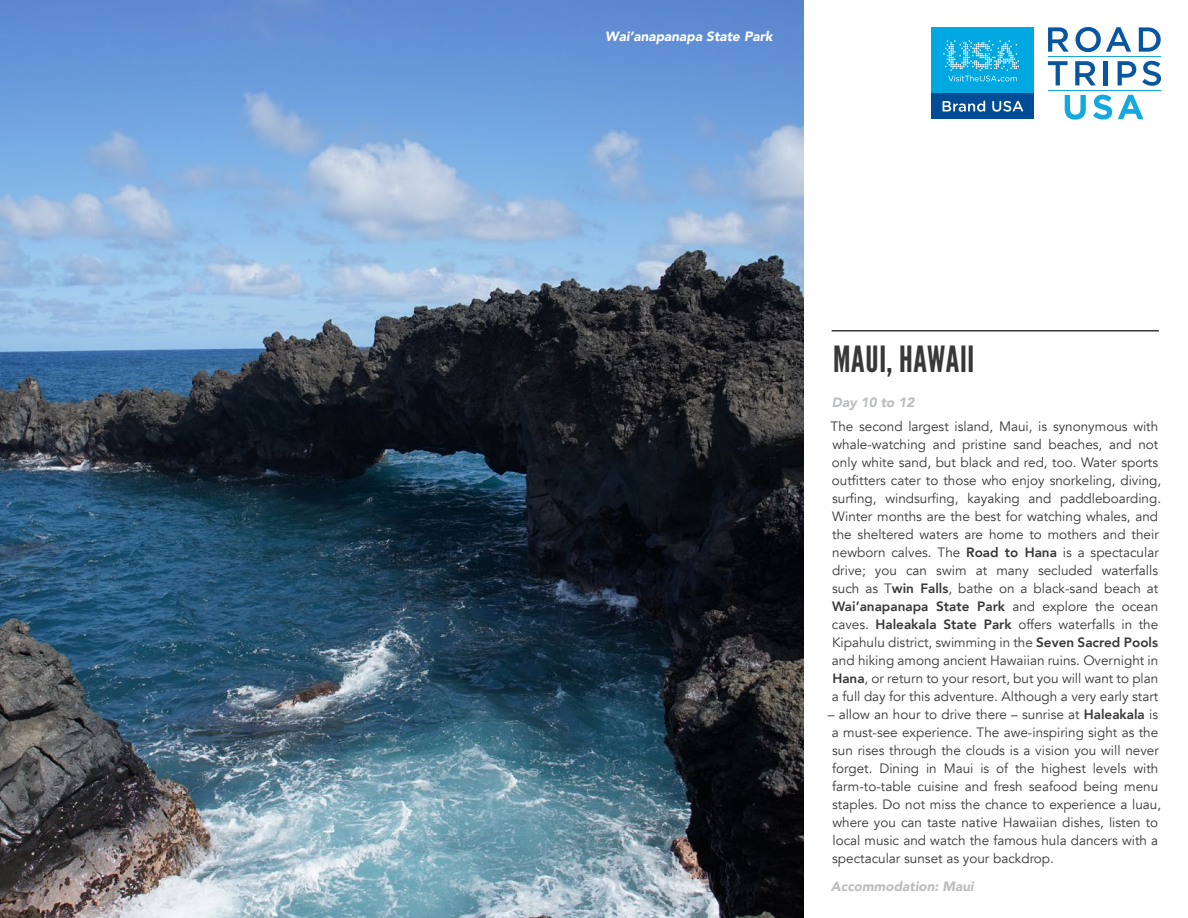
<style>
.page{position:relative;width:1188px;height:918px;background:#fff}
.page>*{position:absolute;margin:0;border:0;box-sizing:border-box;transform-origin:0 0}
.t1{font:36px "League Gothic";letter-spacing:.02em;color:#383839}
.t2{font:13.5px/18px "Avenir";color:#383839}
.t3{font:italic 900 13.5px "Avenir";color:#fff}
.t4{font:italic 900 13.5px "Avenir";color:#bcbdc0}
.s1{font-weight:900;font-style:italic;color:#bcbdc0}
.s2{font-weight:800}
</style>
<div class="page">
<img style="left:0;top:0;width:804px;height:918px">
<hr style="left:832px;top:330px;width:327px;height:2px;background:#383839">
<div style="left:932px;top:27px;width:102px;height:92px;background:#00a8e2"></div>
<div style="left:932px;top:93px;width:102px;height:26px;background:#004c97"></div>
<svg style="left:943px;top:101px;width:42px;height:11px"></svg>
<svg style="left:992px;top:101px;width:31px;height:11px"></svg>
<svg style="left:943px;top:40px;width:76px;height:41px"></svg>
<svg style="left:1048px;top:27px;width:21px;height:25px"></svg>
<svg style="left:1075px;top:27px;width:56px;height:25px"></svg>
<svg style="left:1139px;top:27px;width:22px;height:25px"></svg>
<svg style="left:1048px;top:61px;width:20px;height:24px"></svg>
<svg style="left:1075px;top:61px;width:21px;height:24px"></svg>
<hr style="left:1104px;top:61px;width:4px;height:24px;background:#0855a0">
<svg style="left:1118px;top:61px;width:18px;height:24px"></svg>
<svg style="left:1142px;top:61px;width:19px;height:25px"></svg>
<svg style="left:1065px;top:95px;width:21px;height:25px"></svg>
<svg style="left:1093px;top:95px;width:19px;height:25px"></svg>
<svg style="left:1118px;top:95px;width:25px;height:24px"></svg>
<hr style="left:1048px;top:90px;width:113px;height:1px;background:#13a8e0">
<hr style="left:1048px;top:56px;width:113px;height:1px;background:#13a8e0">
<p class="t3" style="left:605px;top:25px;width:169px">Wai’anapanapa State Park</p>
<p class="t1" style="left:833px;top:338px;width:143px">MAUI, HAWAII</p>
<p class="t2" style="left:831px;top:390px;width:329px;line-height:24.8px"><span class="s1">Day 10 to 12<br></span>The second largest island, Maui, is synonymous with</p>
<p class="t2" style="left:832px;top:436px;width:331px">whale-watching and pristine sand beaches, and not only white sand, but black and red, too. Water sports outfitters cater to those who enjoy snorkeling, diving, surfing, windsurfing, kayaking and paddleboarding.<br>Winter months are the best for watching whales, and the sheltered waters are home to mothers and their newborn calves. The <span class="s2">Road to Hana</span> is a spectacular drive; you can swim at many secluded waterfalls such as T<span class="s2">win Falls</span>, bathe on a black-sand beach at <span class="s2">Wai’anapanapa State Park</span> and explore the ocean caves. <span class="s2">Haleakala State Park</span> offers waterfalls in the Kipahulu district, swimming in the <span class="s2">Seven Sacred Pools </span>and hiking among ancient Hawaiian ruins. Overnight in <span class="s2">Hana</span>, or return to your resort, but you will want to plan a full day for this adventure. Although a very early start</p>
<p class="t2" style="left:832px;top:706px;width:331px;text-indent:-4px">– allow an hour to drive there – sunrise at <span class="s2">Haleakala</span> is a must-see experience. The awe-inspiring sight as the sun rises through the clouds is a vision you will never forget. Dining in Maui is of the highest levels with farm-to-table cuisine and fresh seafood being menu staples. Do not miss the chance to experience a luau, where you can taste native Hawaiian dishes, listen to local music and watch the famous hula dancers with a spectacular sunset as your backdrop.</p>
<p class="t4" style="left:831px;top:875px;width:144px">Accommodation: Maui</p>
</div>
